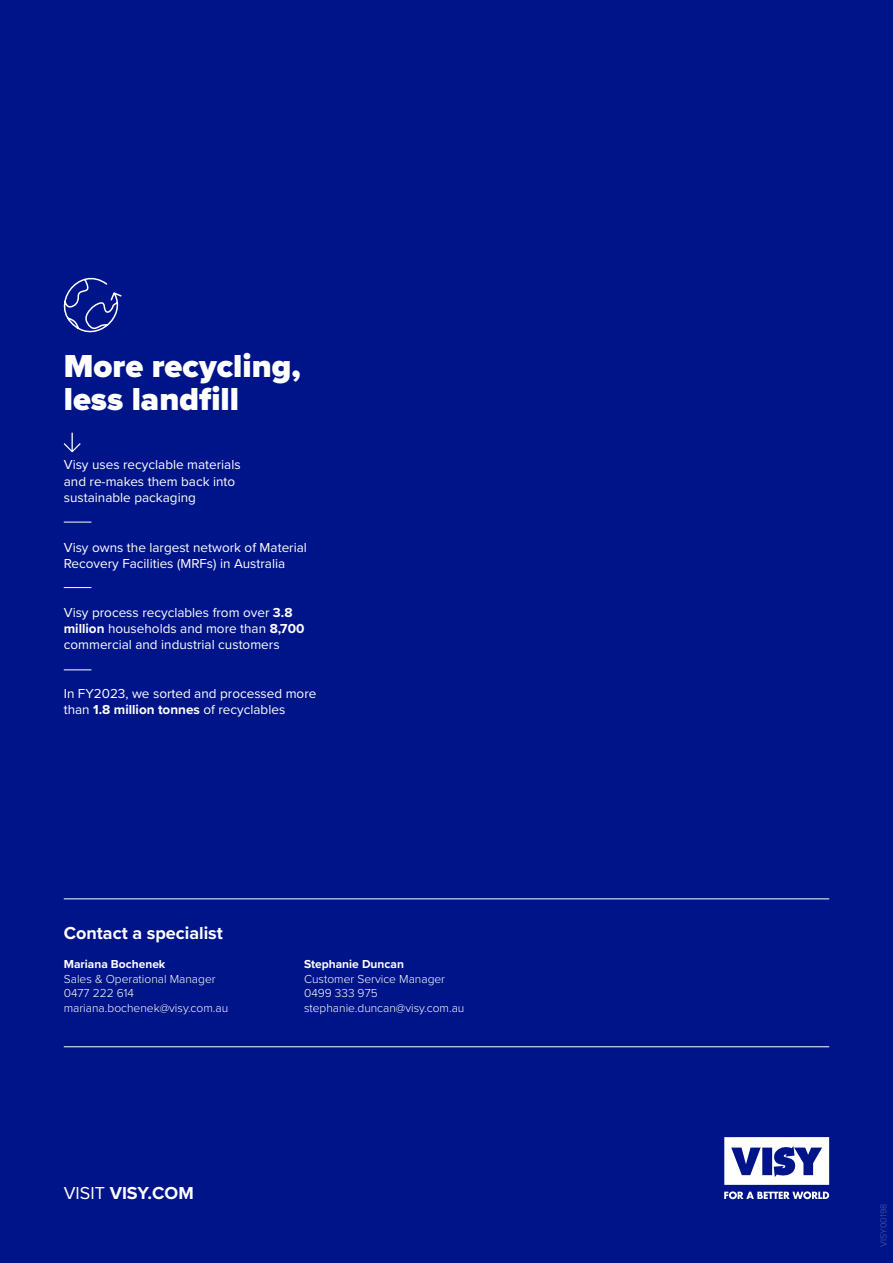
<style>
.page{position:relative;width:893px;height:1263px;background:#001489}
.page>*{position:absolute;margin:0;border:0;box-sizing:border-box;transform-origin:0 0}
.t1{font:900 33px/33px "Proxima Nova";color:#fff}
.t2{font:700 18px "Proxima Nova";color:#fff}
.t3{font:13.5px/16.2px "Proxima Nova";color:#fff}
.t4{font:300 12px/14.4px "Proxima Nova";color:#fff}
.t5{font:700 12px "Proxima Nova";color:#fff}
.t6{font:300 9px "Proxima Nova";color:#4d5bac}
.s1{font-weight:700}
.s2{font-weight:400}
</style>
<div class="page">
<hr style="left:64px;top:1046px;width:765px;height:1px;background:#fff">
<hr style="left:64px;top:898px;width:765px;height:1px;background:#fff">
<svg style="left:64px;top:522px;width:27px;height:1px"></svg>
<svg style="left:64px;top:587px;width:27px;height:1px"></svg>
<svg style="left:64px;top:670px;width:27px;height:1px"></svg>
<svg style="left:64px;top:433px;width:17px;height:19px"></svg>
<svg style="left:63px;top:277px;width:59px;height:56px"></svg>
<svg style="left:724px;top:1191px;width:105px;height:8px"></svg>
<svg style="left:724px;top:1137px;width:105px;height:48px"></svg>
<h1 class="t1" style="left:64px;top:349px;width:238px">More recycling, less landfill</h1>
<p class="t3" style="left:64px;top:456px;width:178px">Visy uses recyclable materials and re-makes them back into sustainable packaging</p>
<p class="t3" style="left:64px;top:539px;width:245px">Visy owns the largest network of Material<br>Recovery Facilities (MRFs) in Australia</p>
<p class="t3" style="left:64px;top:604px;width:242px">Visy process recyclables from over <span class="s1">3.8 million</span> households and more than <span class="s1">8,700 </span>commercial and industrial customers</p>
<p class="t3" style="left:64px;top:685px;width:254px">In FY2023, we sorted and processed more than <span class="s1">1.8 million tonnes</span> of recyclables</p>
<h2 class="t2" style="left:64px;top:920px;width:161px">Contact a specialist</h2>
<p class="t5" style="left:64px;top:955px;width:103px">Mariana Bochenek</p>
<p class="t4" style="left:64px;top:971px;width:166px">Sales &amp; Operational Manager<br>0477 222 614 mariana.bochenek@visy.com.au</p>
<h2 class="t2" style="left:64px;top:1180px;width:131px"><span class="s2">VISIT</span> VISY.COM</h2>
<p class="t5" style="left:304px;top:955px;width:101px">Stephanie Duncan</p>
<p class="t4" style="left:304px;top:971px;width:162px">Customer Service Manager<br>0499 333 975 stephanie.duncan@visy.com.au</p>
<p class="t6" style="left:877px;top:1246px;width:44px;rotate:-90deg">VISY00198</p>
</div>
